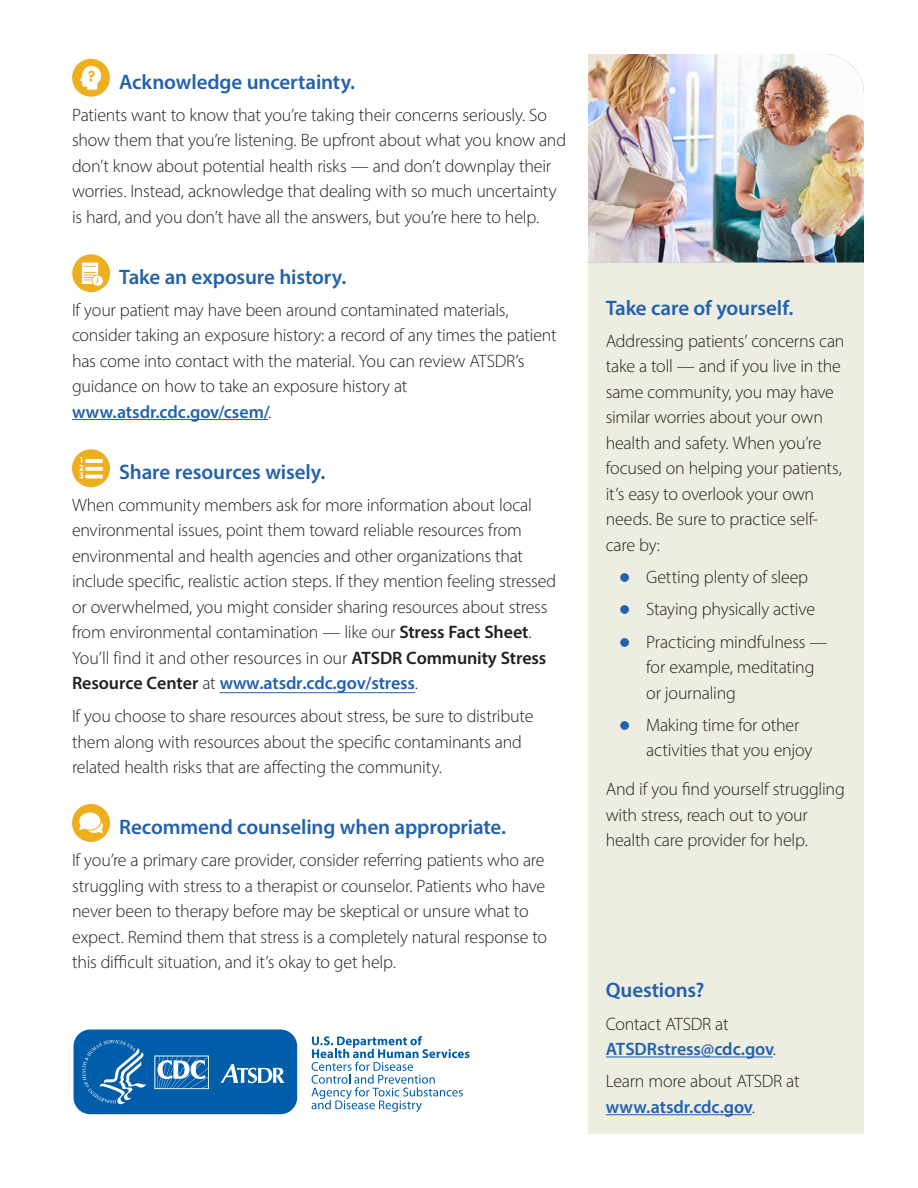
<style>
.page{position:relative;width:918px;height:1188px;background:#fff}
.page>*{position:absolute;margin:0;border:0;box-sizing:border-box;transform-origin:0 0}
.t1{font:600 21px "Myriad Pro";letter-spacing:-.005em;color:#2261ad}
.t2{font:300 18px/25.5px "Myriad Pro";letter-spacing:-.015em;color:#231f20}
.t3{font:600 18px/25.5px "Myriad Pro";letter-spacing:-.005em;color:#2261ad}
.s1{font-weight:600;color:#2261ad}
.s2{font-weight:600}
.s3{font-weight:300;color:#231f20}
</style>
<div class="page">
<div style="left:588px;top:262px;width:276px;height:872px;background:#edede2"></div>
<hr style="left:72px;top:419px;width:196px;height:1px;background:#2261ad">
<div style="left:72px;top:59px;width:38px;height:38px;background:#eeaf1f;border-radius:50%"></div>
<svg style="left:80px;top:66px;width:21px;height:24px"></svg>
<div style="left:72px;top:254px;width:38px;height:38px;background:#eeaf1f;border-radius:50%"></div>
<svg style="left:82px;top:263px;width:21px;height:23px"></svg>
<div style="left:72px;top:449px;width:38px;height:38px;background:#eeaf1f;border-radius:50%"></div>
<svg style="left:85px;top:459px;width:18px;height:4px"></svg>
<svg style="left:85px;top:467px;width:18px;height:4px"></svg>
<hr style="left:85px;top:475px;width:18px;height:3px;background:#fff">
<svg style="left:79px;top:457px;width:4px;height:21px"></svg>
<div style="left:72px;top:804px;width:38px;height:38px;background:#eeaf1f;border-radius:50%"></div>
<svg style="left:79px;top:813px;width:24px;height:20px"></svg>
<hr style="left:606px;top:1057px;width:167px;height:1px;background:#2261ad">
<hr style="left:606px;top:1114px;width:146px;height:1px;background:#2261ad">
<img style="left:588px;top:54px;width:276px;height:208px">
<svg style="left:311px;top:1036px;width:159px;height:76px"></svg>
<svg style="left:73px;top:1029px;width:225px;height:86px;background:#2071b4"></svg>
<hr style="left:220px;top:692px;width:195px;height:1px;background:#2261ad">
<svg style="left:620px;top:573px;width:9px;height:9px"></svg>
<svg style="left:620px;top:606px;width:9px;height:8px"></svg>
<svg style="left:620px;top:638px;width:9px;height:9px"></svg>
<svg style="left:620px;top:721px;width:9px;height:9px"></svg>
<p class="t1" style="left:119px;top:68px;width:237px">Acknowledge uncertainty.</p>
<p class="t2" style="left:72px;top:102px;width:496px">Patients want to know that you’re taking their concerns seriously. So show them that you’re listening. Be upfront about what you know and don’t know about potential health risks — and don’t downplay their worries. Instead, acknowledge that dealing with so much uncertainty is hard, and you don’t have all the answers, but you’re here to help.</p>
<p class="t1" style="left:119px;top:263px;width:229px">Take an exposure history.</p>
<p class="t2" style="left:72px;top:297px;width:486px">If your patient may have been around contaminated materials, consider taking an exposure history: a record of any times the patient has come into contact with the material. You can review ATSDR’s guidance on how to take an exposure history at <span class="s1">www.atsdr.cdc.gov/csem/</span>.</p>
<p class="t1" style="left:119px;top:458px;width:208px">Share resources wisely.</p>
<p class="t2" style="left:72px;top:492px;width:486px">When community members ask for more information about local environmental issues, point them toward reliable resources from environmental and health agencies and other organizations that include specific, realistic action steps. If they mention feeling stressed or overwhelmed, you might consider sharing resources about stress from environmental contamination — like our <span class="s2">Stress Fact Sheet</span>.<br>You’ll find it and other resources in our <span class="s2">ATSDR Community Stress Resource Center</span> at <span class="s1">www.atsdr.cdc.gov/stress</span>.</p>
<p class="t2" style="left:72px;top:703px;width:463px">If you choose to share resources about stress, be sure to distribute them along with resources about the specific contaminants and related health risks that are affecting the community.</p>
<p class="t1" style="left:119px;top:814px;width:388px">Recommend counseling when appropriate.</p>
<p class="t2" style="left:72px;top:847px;width:477px">If you’re a primary care provider, consider referring patients who are struggling with stress to a therapist or counselor. Patients who have never been to therapy before may be skeptical or unsure what to expect. Remind them that stress is a completely natural response to this difficult situation, and it’s okay to get help.</p>
<p class="t1" style="left:606px;top:294px;width:189px">Take care of yourself.</p>
<p class="t2" style="left:606px;top:328px;width:240px">Addressing patients’ concerns can take a toll — and if you live in the same community, you may have similar worries about your own health and safety. When you’re focused on helping your patients, it’s easy to overlook your own needs. Be sure to practice self&shy;care by:</p>
<p class="t2" style="left:646px;top:561px;width:183px;line-height:32.2px">Getting plenty of sleep<br>Staying physically active<br>Practicing mindfulness —</p>
<p class="t2" style="left:646px;top:654px;width:170px">for example, meditating or journaling</p>
<p class="t2" style="left:646px;top:712px;width:168px">Making time for other activities that you enjoy</p>
<p class="t2" style="left:606px;top:777px;width:241px">And if you find yourself struggling with stress, reach out to your health care provider for help.</p>
<p class="t1" style="left:606px;top:977px;width:100px">Questions?</p>
<p class="t3" style="left:606px;top:1010px;width:172px"><span class="s3">Contact ATSDR at<br></span>ATSDRstress@cdc.gov<span class="s3">.</span></p>
<p class="t2" style="left:606px;top:1069px;width:195px">Learn more about ATSDR at <span class="s1">www.atsdr.cdc.gov</span>.</p>
</div>
